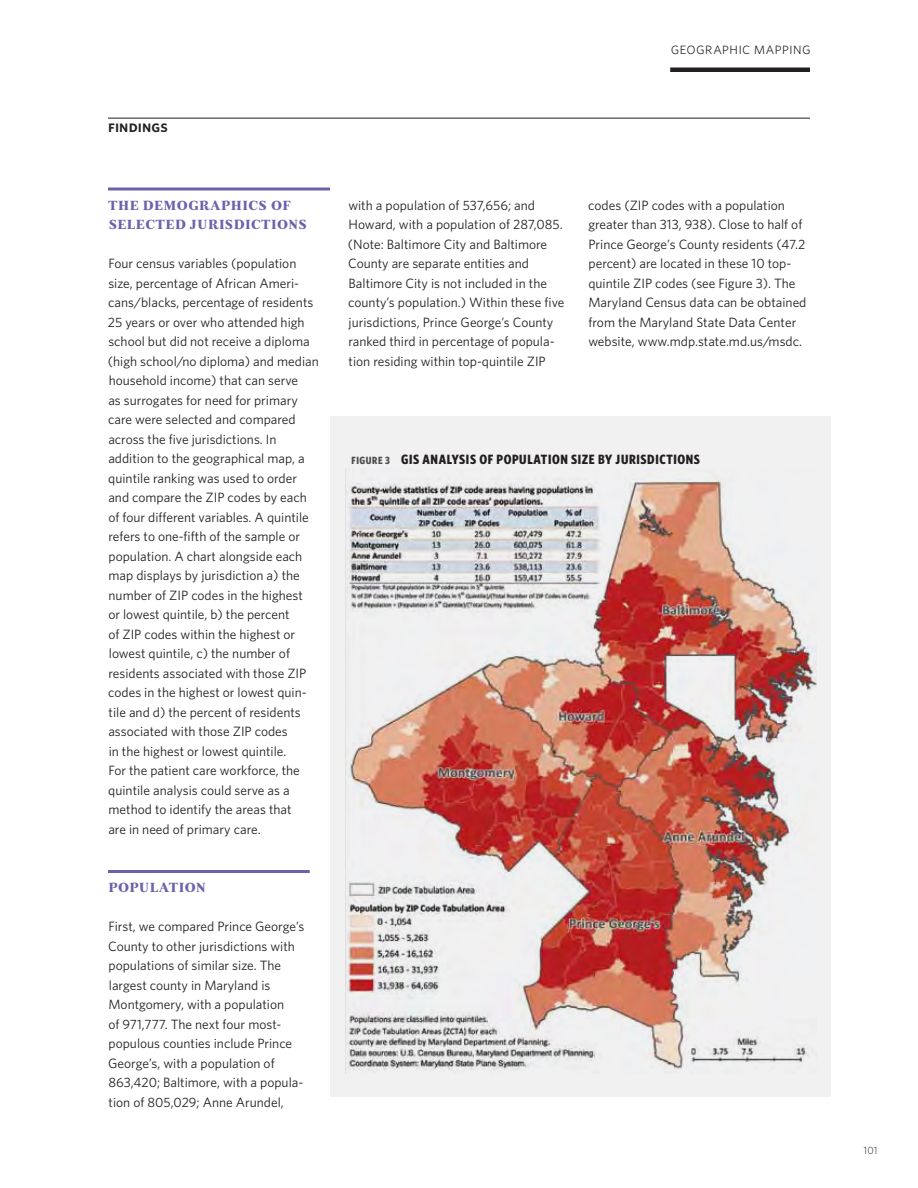
<style>
.page{position:relative;width:918px;height:1188px;background:#fff}
.page>*{position:absolute;margin:0;border:0;box-sizing:border-box;transform-origin:0 0}
.t1{font:300 16.5px "Whitney";letter-spacing:.01em;color:#231f20}
.t2{font:600 16.5px "Whitney";letter-spacing:.005em;color:#231f20}
.t3{font:13.5px/19.5px "Whitney";color:#231f20}
.t4{font:700 13.5px "Whitney Condensed";letter-spacing:.045em;color:#231f20}
.t5{font:700 13.5px/19.5px "Bohemia LT Std";letter-spacing:.045em;color:#6f60aa}
.t6{font:300 10.5px "Whitney";color:#231f20}
.s1{font-size:10.5px;color:#4d4d4f}
</style>
<div class="page">
<hr style="left:108px;top:118px;width:702px;height:1px;background:#231f20">
<hr style="left:108px;top:188px;width:222px;height:2px;background:#6f60aa">
<hr style="left:108px;top:870px;width:202px;height:3px;background:#6f60aa">
<div style="left:330px;top:416px;width:501px;height:681px;background:#f1f1f2"></div>
<img style="left:346px;top:473px;width:471px;height:599px">
<hr style="left:670px;top:68px;width:140px;height:4px;background:#231f20">
<p class="t2" style="left:108px;top:115px;width:61px">Findings</p>
<p class="t5" style="left:108px;top:196px;width:117px">THE DEMOGRAPHI</p>
<p class="t5" style="left:109px;top:196px;width:199px;text-indent:139px">CS OF<br>SELECTED JURI SDICTIONS</p>
<p class="t3" style="left:108px;top:254px;width:213px">Four census variables (population size, percentage of African Ameri&shy;cans/blacks, percentage of residents 25 years or over who attended high school but did not receive a diploma (high school/no diploma) and median household income) that can serve<br>as surrogates for need for primary care were selected and compared across the five jurisdictions. In addition to the geographical map, a quintile ranking was used to order and compare the ZIP codes by each of four different variables. A quintile refers to one-fifth of the sample or population. A chart alongside each map displays by jurisdiction a) the number of ZIP codes in the highest<br>or lowest quintile, b) the percent<br>of ZIP codes within the highest or lowest quintile, c) the number of residents associated with those ZIP codes in the highest or lowest quin&shy;tile and d) the percent of residents associated with those ZIP codes<br>in the highest or lowest quintile.<br>For the patient care workforce, the quintile analysis could serve as a method to identify the areas that<br>are in need of primary care.</p>
<p class="t5" style="left:108px;top:878px;width:99px">POPULATION</p>
<p class="t3" style="left:108px;top:917px;width:198px">First, we compared Prince George’s<br>County to other jurisdictions with populations of similar size. The largest county in Maryland is<br>Montgomery, with a population<br>of 971,777. The next four most&shy;populous counties include Prince<br>George’s, with a population of<br>863,420; Baltimore, with a popula&shy;tion of 805,029; Anne Arundel,</p>
<p class="t1" style="left:671px;top:37px;width:141px">Geographic mapping</p>
<p class="t3" style="left:348px;top:195px;width:218px">with a population of 537,656; and Howard, with a population of 287,085. (Note: Baltimore City and Baltimore County are separate entities and Baltimore City is not included in the county’s population.) Within these five jurisdictions, Prince George’s County ranked third in percentage of popula&shy;tion residing within top-quintile ZIP</p>
<p class="t3" style="left:588px;top:195px;width:220px">codes (ZIP codes with a population greater than 313, 938). Close to half of Prince George’s County residents (47.2 percent) are located in these 10 top&shy;quintile ZIP codes (see Figure 3). The Maryland Census data can be obtained from the Maryland State Data Center website, www.mdp.state.md.us/msdc.</p>
<p class="t4" style="left:352px;top:450px;width:350px"><span class="s1">FIGURE 3</span> GIS ANALYSIS OF POPULATION SIZE BY JURISDICTIONS</p>
<p class="t6" style="left:864px;top:1144px;width:15px">101</p>
</div>
